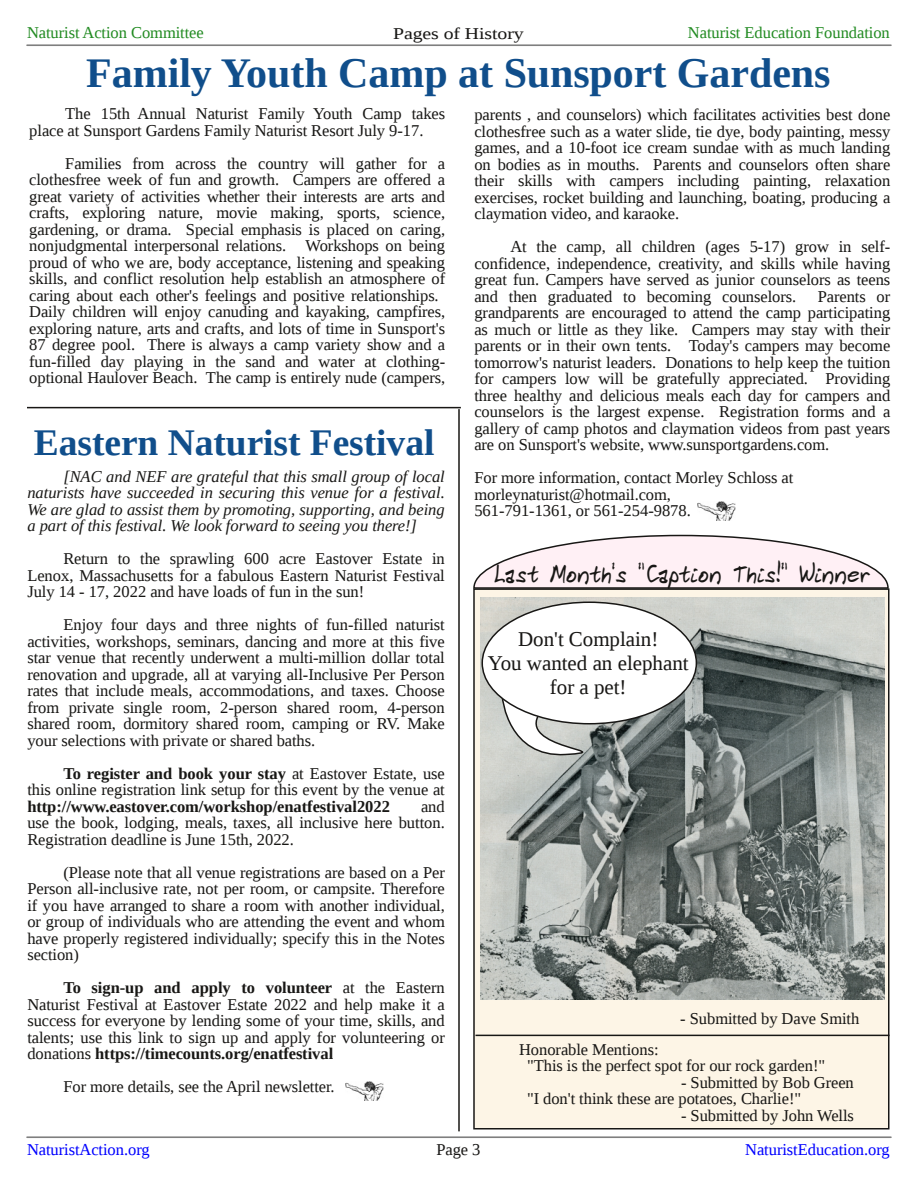
<style>
.page{position:relative;width:918px;height:1188px;background:#fff}
.page>*{position:absolute;margin:0;border:0;box-sizing:border-box;transform-origin:0 0}
.t1{font:700 42px "Liberation Serif";color:#104e8b}
.t2{font:700 37.5px "Liberation Serif";color:#104e8b}
.t3{font:26.4px "Domestic Manners";letter-spacing:-.035em;color:#181715;scale:.91 1}
.t4{font:21px/24px "Liberation Serif";color:#181715;text-align:center}
.t5{font:16.5px/16.5px "Liberation Serif";letter-spacing:-.005em;color:#181715;text-align:justify}
.t6{font:italic 16.5px/16.5px "Liberation Serif";letter-spacing:-.005em;color:#181715;text-align:justify}
.t7{font:16.5px "Liberation Serif";letter-spacing:-.005em;color:#228b22}
.t8{font:700 16.5px "Liberation Serif";letter-spacing:-.005em;color:#181715}
.t9{font:16.5px "Liberation Serif";letter-spacing:-.005em;color:#00f}
.t10{font:16.5px "Liberation Serif";letter-spacing:-.005em;color:#181715;scale:1.2 1}
.s1{font-weight:700}
</style>
<div class="page">
<hr style="left:27px;top:1136px;width:864px;height:2px;background:#7f7f7f">
<hr style="left:27px;top:44px;width:864px;height:2px;background:#7f7f7f">
<div style="left:474px;top:589px;width:415px;height:540px;background:#fdf5e6"></div>
<div style="left:473px;top:588px;width:417px;height:542px;border:2px solid #181715"></div>
<svg style="left:473px;top:534px;width:417px;height:56px"></svg>
<hr style="left:476px;top:1035px;width:414px;height:1px;background:#181715">
<img style="left:481px;top:597px;width:404px;height:402px">
<svg style="left:501px;top:698px;width:123px;height:60px;background:#b5b8b6"></svg>
<div style="left:482px;top:602px;width:214px;height:122px;background:#fff;border-radius:50%"></div>
<img style="left:698px;top:501px;width:38px;height:19px">
<hr style="left:27px;top:407px;width:434px;height:1px;background:#181715">
<hr style="left:458px;top:409px;width:2px;height:722px;background:#181715">
<img style="left:345px;top:1082px;width:38px;height:19px">
<p class="t7" style="left:27px;top:23px;width:178px">Naturist Action Committee</p>
<p class="t10" style="left:393px;top:24px;width:110px">Pages of History</p>
<p class="t7" style="left:688px;top:24px;width:203px">Naturist Education Foundation</p>
<h1 class="t1" style="left:86px;top:49px;width:746px">Family Youth Camp at Sunsport Gardens</h1>
<p class="t5" style="left:29px;top:106px;width:417px;text-indent:36px">The 15th Annual Naturist Family Youth Camp takes place at Sunsport Gardens Family Naturist Resort July 9-17.</p>
<p class="t5" style="left:29px;top:155px;width:417px;text-align:left;text-indent:36px">Families from across the country will gather for a clothesfree week of fun and growth. Campers are offered a great variety of activities whether their interests are arts and crafts, exploring nature, movie making, sports, science, gardening, or drama. Special emphasis is placed on caring, nonjudgmental interpersonal relations. Workshops on being proud of who we are, body acceptance, listening and speaking skills, and conflict resolution help establish an atmosphere of caring about each other's feelings and positive relationships.<br>Daily children will enjoy canuding and kayaking, campfires, exploring nature, arts and crafts, and lots of time in Sunsport's 87 degree pool. There is always a camp variety show and a fun-filled day playing in the sand and water at clothing&shy;optional Haulover Beach. The camp is entirely nude (campers,</p>
<h2 class="t2" style="left:34px;top:422px;width:402px">Eastern Naturist Festival</h2>
<p class="t6" style="left:27px;top:468px;width:419px;text-indent:36px">[NAC and NEF are grateful that this small group of local naturists have succeeded in securing this venue for a festival.<br>We are glad to assist them by promoting, supporting, and being a part of this festival. We look forward to seeing you there!]</p>
<p class="t5" style="left:27px;top:550px;width:419px;text-indent:36px">Return to the sprawling 600 acre Eastover Estate in Lenox, Massachusetts for a fabulous Eastern Naturist Festival July 14 - 17, 2022 and have loads of fun in the sun!</p>
<p class="t5" style="left:27px;top:616px;width:419px;text-indent:36px">Enjoy four days and three nights of fun-filled naturist activities, workshops, seminars, dancing and more at this five star venue that recently underwent a multi-million dollar total renovation and upgrade, all at varying all-Inclusive Per Person rates that include meals, accommodations, and taxes. Choose from private single room, 2-person shared room, 4-person shared room, dormitory shared room, camping or RV. Make your selections with private or shared baths.</p>
<p class="t5" style="left:27px;top:765px;width:419px;text-align:right"><span class="s1">To register and book your stay</span> at Eastover Estate, use<br>this online registration link setup for this event by the venue at</p>
<p class="t8" style="left:27px;top:797px;width:364px">http://www.eastover.com/workshop/enatfestival2022</p>
<p class="t5" style="left:27px;top:798px;width:419px;text-indent:394px">and use the book, lodging, meals, taxes, all inclusive here button.<br>Registration deadline is June 15th, 2022.</p>
<p class="t5" style="left:27px;top:864px;width:419px;text-indent:36px">(Please note that all venue registrations are based on a Per Person all-inclusive rate, not per room, or campsite. Therefore if you have arranged to share a room with another individual, or group of individuals who are attending the event and whom have properly registered individually; specify this in the Notes section)</p>
<p class="t5" style="left:27px;top:979px;width:419px;text-indent:36px"><span class="s1">To sign-up and apply to volunteer</span> at the Eastern Naturist Festival at Eastover Estate 2022 and help make it a success for everyone by lending some of your time, skills, and talents; use this link to sign up and apply for volunteering or donations <span class="s1">https://timecounts.org/enatfestival</span></p>
<p class="t5" style="left:63px;top:1078px;width:273px">For more details, see the April newsletter.</p>
<p class="t5" style="left:474px;top:107px;width:417px">parents , and counselors) which facilitates activities best done clothesfree such as a water slide, tie dye, body painting, messy games, and a 10-foot ice cream sundae with as much landing on bodies as in mouths. Parents and counselors often share their skills with campers including painting, relaxation exercises, rocket building and launching, boating, producing a claymation video, and karaoke.</p>
<p class="t5" style="left:474px;top:239px;width:417px;text-indent:36px">At the camp, all children (ages 5-17) grow in self&shy;confidence, independence, creativity, and skills while having great fun. Campers have served as junior counselors as teens and then graduated to becoming counselors.</p>
<p class="t5" style="left:474px;top:288px;width:417px;text-indent:343px">Parents or grandparents are encouraged to attend the camp participating as much or little as they like. Campers may stay with their parents or in their own tents. Today's campers may become tomorrow's naturist leaders. Donations to help keep the tuition for campers low will be gratefully appreciated. Providing three healthy and delicious meals each day for campers and counselors is the largest expense. Registration forms and a gallery of camp photos and claymation videos from past years are on Sunsport's website, www.sunsportgardens.com.</p>
<p class="t5" style="left:474px;top:470px;width:320px;text-align:left">For more information, contact Morley Schloss at morleynaturist@hotmail.com,<br>561-791-1361, or 561-254-9878.</p>
<h3 class="t3" style="left:494px;top:550px;width:415px">Last Month's "Caption This!" Winner</h3>
<p class="t4" style="left:488px;top:627px;width:202px">Don't Complain!<br>You wanted an elephant for a pet!</p>
<p class="t5" style="left:680px;top:1011px;width:181px">- Submitted by Dave Smith</p>
<p class="t5" style="left:527px;top:1041px;width:300px;text-indent:-8px">Honorable Mentions:<br>"This is the perfect spot for our rock garden!"</p>
<p class="t5" style="left:527px;top:1074px;width:328px;text-indent:154px">- Submitted by Bob Green "I don't think these are potatoes, Charlie!"</p>
<p class="t5" style="left:681px;top:1107px;width:174px">- Submitted by John Wells</p>
<p class="t9" style="left:27px;top:1140px;width:124px">NaturistAction.org</p>
<p class="t9" style="left:745px;top:1140px;width:146px">NaturistEducation.org</p>
<p class="t5" style="left:436px;top:1141px;width:46px">Page 3</p>
</div>
